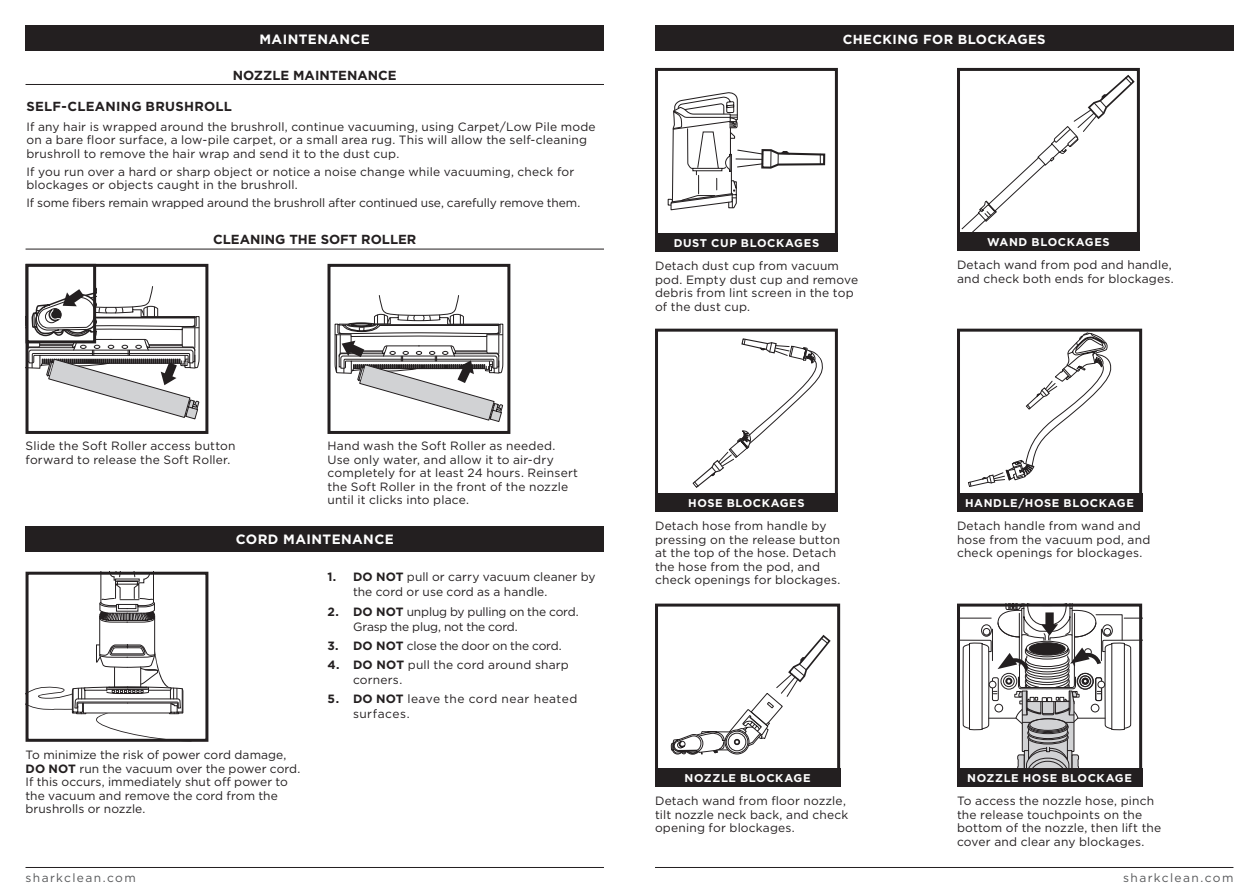
<style>
.page{position:relative;width:1259px;height:893px;background:#fff}
.page>*{position:absolute;margin:0;border:0;box-sizing:border-box;transform-origin:0 0}
.t1{font:700 13.5px "Gotham";letter-spacing:.03em;color:#fff}
.t2{font:700 13.2px "Gotham";color:#231f20}
.t3{font:700 13.2px "Gotham";letter-spacing:.02em;color:#231f20}
.t4{font:700 13.2px "Gotham";letter-spacing:.03em;color:#fff}
.t5{font:12px/13.5px "Gotham";letter-spacing:.015em;color:#231f20}
.t6{font:12px/15px "Gotham";letter-spacing:-.015em;color:#231f20}
.t7{font:12px "Gotham";letter-spacing:-.01em;color:#231f20}
.t8{font:12px/15px "Gotham";letter-spacing:.04em;color:#231f20}
.t9{font:12px "Gotham";letter-spacing:.115em;color:#57585a}
.t10{font:700 11.25px "Gotham";letter-spacing:.05em;color:#fff}
.s1{font-weight:700}
</style>
<div class="page">
<hr style="left:655px;top:867px;width:578px;height:1px;background:#231f20">
<hr style="left:26px;top:867px;width:578px;height:1px;background:#231f20">
<div style="left:26px;top:26px;width:578px;height:25px;background:#231f20"></div>
<div style="left:655px;top:26px;width:578px;height:25px;background:#231f20"></div>
<svg style="left:667px;top:92px;width:158px;height:118px"></svg>
<hr style="left:736px;top:158px;width:26px;height:2px;background:#231f20">
<div style="left:655px;top:68px;width:183px;height:183px;border:3px solid #231f20"></div>
<div style="left:957px;top:68px;width:183px;height:183px;border:3px solid #231f20"></div>
<svg style="left:959px;top:73px;width:177px;height:160px"></svg>
<div style="left:655px;top:234px;width:183px;height:18px;background:#231f20"></div>
<div style="left:957px;top:233px;width:183px;height:18px;background:#231f20"></div>
<svg style="left:692px;top:338px;width:131px;height:150px"></svg>
<div style="left:655px;top:329px;width:183px;height:182px;border:3px solid #231f20"></div>
<div style="left:655px;top:493px;width:183px;height:18px;background:#231f20"></div>
<hr style="left:26px;top:249px;width:578px;height:1px;background:#231f20">
<hr style="left:26px;top:84px;width:578px;height:1px;background:#231f20">
<div style="left:26px;top:526px;width:578px;height:25px;background:#231f20"></div>
<svg style="left:30px;top:576px;width:154px;height:162px"></svg>
<div style="left:26px;top:572px;width:182px;height:170px;border:3px solid #231f20"></div>
<svg style="left:968px;top:333px;width:144px;height:154px"></svg>
<div style="left:957px;top:329px;width:185px;height:182px;border:3px solid #231f20"></div>
<div style="left:957px;top:494px;width:185px;height:18px;background:#231f20"></div>
<svg style="left:957px;top:604px;width:185px;height:164px"></svg>
<div style="left:957px;top:768px;width:185px;height:18px;background:#231f20"></div>
<svg style="left:671px;top:635px;width:159px;height:120px"></svg>
<div style="left:655px;top:604px;width:185px;height:182px;border:3px solid #231f20"></div>
<div style="left:655px;top:768px;width:185px;height:18px;background:#231f20"></div>
<div style="left:26px;top:264px;width:182px;height:170px;border:3px solid #231f20"></div>
<div style="left:327px;top:264px;width:183px;height:170px;border:3px solid #231f20"></div>
<svg style="left:335px;top:295px;width:168px;height:127px"></svg>
<svg style="left:26px;top:265px;width:173px;height:154px"></svg>
<p class="t1" style="left:259px;top:30px;width:112px">MAINTENANCE</p>
<p class="t4" style="left:843px;top:30px;width:204px">CHECKING FOR BLOCKAGES</p>
<p class="t2" style="left:233px;top:66px;width:165px">NOZZLE MAINTENANCE</p>
<p class="t3" style="left:26px;top:97px;width:207px">SELF-CLEANING BRUSHROLL</p>
<p class="t5" style="left:26px;top:120px;width:571px">If any hair is wrapped around the brushroll, continue vacuuming, using Carpet/Low Pile mode on a bare floor surface, a low-pile carpet, or a small area rug. This will allow the self-cleaning brushroll to remove the hair wrap and send it to the dust cup.</p>
<p class="t5" style="left:26px;top:164px;width:549px">If you run over a hard or sharp object or notice a noise change while vacuuming, check for blockages or objects caught in the brushroll.</p>
<p class="t7" style="left:26px;top:195px;width:555px">If some fibers remain wrapped around the brushroll after continued use, carefully remove them.</p>
<p class="t2" style="left:213px;top:231px;width:205px">CLEANING THE SOFT ROLLER</p>
<p class="t5" style="left:26px;top:439px;width:211px">Slide the Soft Roller access button forward to release the Soft Roller.</p>
<p class="t5" style="left:327px;top:439px;width:252px">Hand wash the Soft Roller as needed.<br>Use only water, and allow it to air-dry completely for at least 24 hours. Reinsert the Soft Roller in the front of the nozzle until it clicks into place.</p>
<p class="t1" style="left:236px;top:530px;width:159px">CORD MAINTENANCE</p>
<p class="t5" style="left:26px;top:748px;width:276px">To minimize the risk of power cord damage, <span class="s1">DO NOT</span> run the vacuum over the power cord.<br>If this occurs, immediately shut off power to the vacuum and remove the cord from the brushrolls or nozzle.</p>
<p class="t5" style="left:353px;top:569px;width:244px;line-height:15px;text-indent:-26px"><span class="s1">1. DO NOT</span> pull or carry vacuum cleaner by the cord or use cord as a handle.</p>
<p class="t6" style="left:353px;top:603px;width:227px;text-indent:-26px"><span class="s1">2. DO NOT</span> unplug by pulling on the cord.<br>Grasp the plug, not the cord.</p>
<p class="t6" style="left:327px;top:638px;width:236px"><span class="s1">3. DO NOT</span> close the door on the cord.</p>
<p class="t5" style="left:353px;top:657px;width:217px;line-height:15px;text-indent:-26px"><span class="s1">4. DO NOT</span> pull the cord around sharp corners.</p>
<p class="t8" style="left:353px;top:691px;width:226px;text-indent:-26px"><span class="s1">5. DO NOT</span> leave the cord near heated surfaces.</p>
<p class="t10" style="left:673px;top:236px;width:147px">DUST CUP BLOCKAGES</p>
<p class="t10" style="left:987px;top:235px;width:124px">WAND BLOCKAGES</p>
<p class="t5" style="left:655px;top:259px;width:205px">Detach dust cup from vacuum pod. Empty dust cup and remove debris from lint screen in the top of the dust cup.</p>
<p class="t5" style="left:957px;top:258px;width:218px">Detach wand from pod and handle, and check both ends for blockages.</p>
<p class="t10" style="left:688px;top:495px;width:118px">HOSE BLOCKAGES</p>
<p class="t10" style="left:965px;top:496px;width:170px">HANDLE/HOSE BLOCKAGE</p>
<p class="t5" style="left:655px;top:519px;width:187px">Detach hose from handle by pressing on the release button at the top of the hose. Detach the hose from the pod, and check openings for blockages.</p>
<p class="t5" style="left:957px;top:519px;width:195px">Detach handle from wand and hose from the vacuum pod, and check openings for blockages.</p>
<p class="t10" style="left:684px;top:770px;width:127px">NOZZLE BLOCKAGE</p>
<p class="t10" style="left:967px;top:770px;width:166px">NOZZLE HOSE BLOCKAGE</p>
<p class="t5" style="left:655px;top:794px;width:195px">Detach wand from floor nozzle, tilt nozzle neck back, and check opening for blockages.</p>
<p class="t5" style="left:957px;top:794px;width:206px">To access the nozzle hose, pinch the release touchpoints on the bottom of the nozzle, then lift the cover and clear any blockages.</p>
<p class="t9" style="left:26px;top:870px;width:112px">sharkclean.com</p>
<p class="t9" style="left:1123px;top:870px;width:112px">sharkclean.com</p>
</div>
